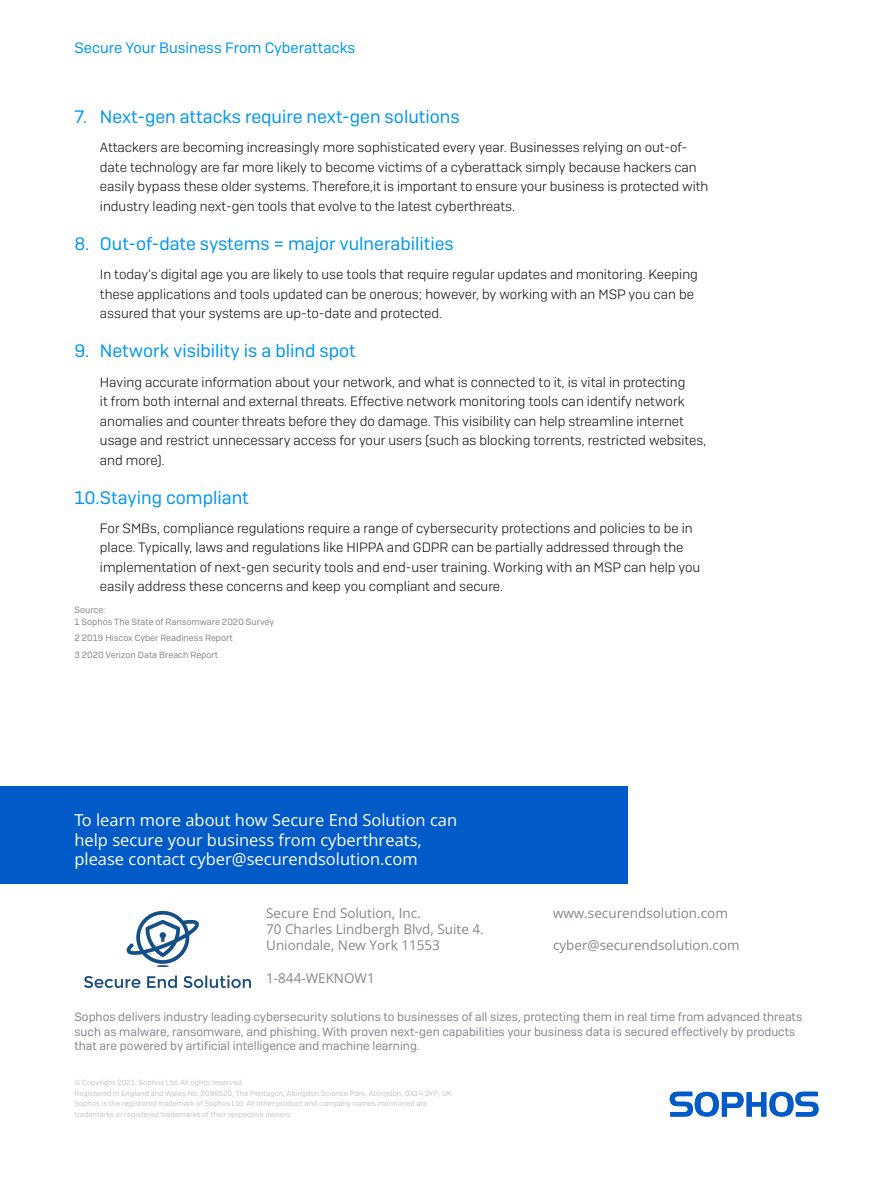
<style>
.page{position:relative;width:893px;height:1191px;background:#fff}
.page>*{position:absolute;margin:0;border:0;box-sizing:border-box;transform-origin:0 0}
.t1{font:18px "Sophos Sans";color:#0097ee}
.CTA_Copy{font:16.5px/19.5px "Open Sans";color:#fff}
.t2{font:15px "Sophos Sans";color:#0097ee}
.Body_Copy_Indent{font:300 13.5px/19.5px "Sophos Sans";color:#0d0d0e}
.Partner_Sales_Addres{font:13.5px/16.2px "Open Sans";color:#83868b}
.Sophos_Discription{font:12px/14.4px "Sophos Sans";color:#83868b}
.Note{font:9px/12px "Sophos Sans";color:#83868b}
.Sophos_Discription-2{font:7.5px/10.5px "Sophos Sans";color:#c2c5ca}
</style>
<div class="page">
<svg style="left:670px;top:1091px;width:149px;height:25px"></svg>
<div style="left:0;top:786px;width:627px;height:98px;background:#005bc8"></div>
<img style="left:85px;top:911px;width:166px;height:76px">
<p class="t2" style="left:74px;top:39px;width:282px">Secure Your Business From Cyberattacks</p>
<p class="t1" style="left:74px;top:106px;width:387px">7. Next-gen attacks require next-gen solutions</p>
<p class="Body_Copy_Indent" style="left:100px;top:138px;width:610px">Attackers are becoming increasingly more sophisticated every year. Businesses relying on out-of&shy;date technology are far more likely to become victims of a cyberattack simply because hackers can easily bypass these older systems. Therefore,it is important to ensure your business is protected with industry leading next-gen tools that evolve to the latest cyberthreats.</p>
<p class="t1" style="left:74px;top:233px;width:381px">8. Out-of-date systems = major vulnerabilities</p>
<p class="Body_Copy_Indent" style="left:100px;top:264px;width:599px">In today’s digital age you are likely to use tools that require regular updates and monitoring. Keeping these applications and tools updated can be onerous; however, by working with an MSP you can be assured that your systems are up-to-date and protected.</p>
<p class="t1" style="left:74px;top:340px;width:283px">9. Network visibility is a blind spot</p>
<p class="Body_Copy_Indent" style="left:100px;top:372px;width:608px">Having accurate information about your network, and what is connected to it, is vital in protecting<br>it from both internal and external threats. Effective network monitoring tools can identify network anomalies and counter threats before they do damage. This visibility can help streamline internet usage and restrict unnecessary access for your users (such as blocking torrents, restricted websites, and more).</p>
<p class="t1" style="left:74px;top:486px;width:176px">10.Staying compliant</p>
<p class="Body_Copy_Indent" style="left:100px;top:518px;width:602px">For SMBs, compliance regulations require a range of cybersecurity protections and policies to be in place. Typically, laws and regulations like HIPPA and GDPR can be partially addressed through the implementation of next-gen security tools and end-user training. Working with an MSP can help you easily address these concerns and keep you compliant and secure.</p>
<p class="Note" style="left:74px;top:604px;width:201px">Source:<br>1 Sophos The State of Ransomware 2020 Survey</p>
<p class="Note" style="left:74px;top:632px;width:160px">2 2019 Hiscox Cyber Readiness Report</p>
<p class="Note" style="left:74px;top:648px;width:145px">3 2020 Verizon Data Breach Report</p>
<p class="CTA_Copy" style="left:74px;top:810px;width:384px">To learn more about how Secure End Solution can help secure your business from cyberthreats, please contact cyber@securendsolution.com</p>
<p class="Partner_Sales_Addres" style="left:266px;top:904px;width:219px">Secure End Solution, Inc.<br>70 Charles Lindbergh Blvd, Suite 4.<br>Uniondale, New York 11553</p>
<p class="Partner_Sales_Addres" style="left:266px;top:969px;width:110px">1-844-WEKNOW1</p>
<p class="Partner_Sales_Addres" style="left:553px;top:904px;width:176px">www.securendsolution.com</p>
<p class="Partner_Sales_Addres" style="left:553px;top:937px;width:188px">cyber@securendsolution.com</p>
<p class="Sophos_Discription" style="left:74px;top:1009px;width:729px">Sophos delivers industry leading cybersecurity solutions to businesses of all sizes, protecting them in real time from advanced threats such as malware, ransomware, and phishing. With proven next-gen capabilities your business data is secured effectively by products that are powered by artificial intelligence and machine learning.</p>
<p class="Sophos_Discription-2" style="left:74px;top:1077px;width:379px">© Copyright 2021. Sophos Ltd. All rights reserved.<br>Registered in England and Wales No. 2096520, The Pentagon, Abingdon Science Park, Abingdon, OX14 3YP, UK Sophos is the registered trademark of Sophos Ltd. All other product and company names mentioned are trademarks or registered trademarks of their respective owners.</p>
</div>
